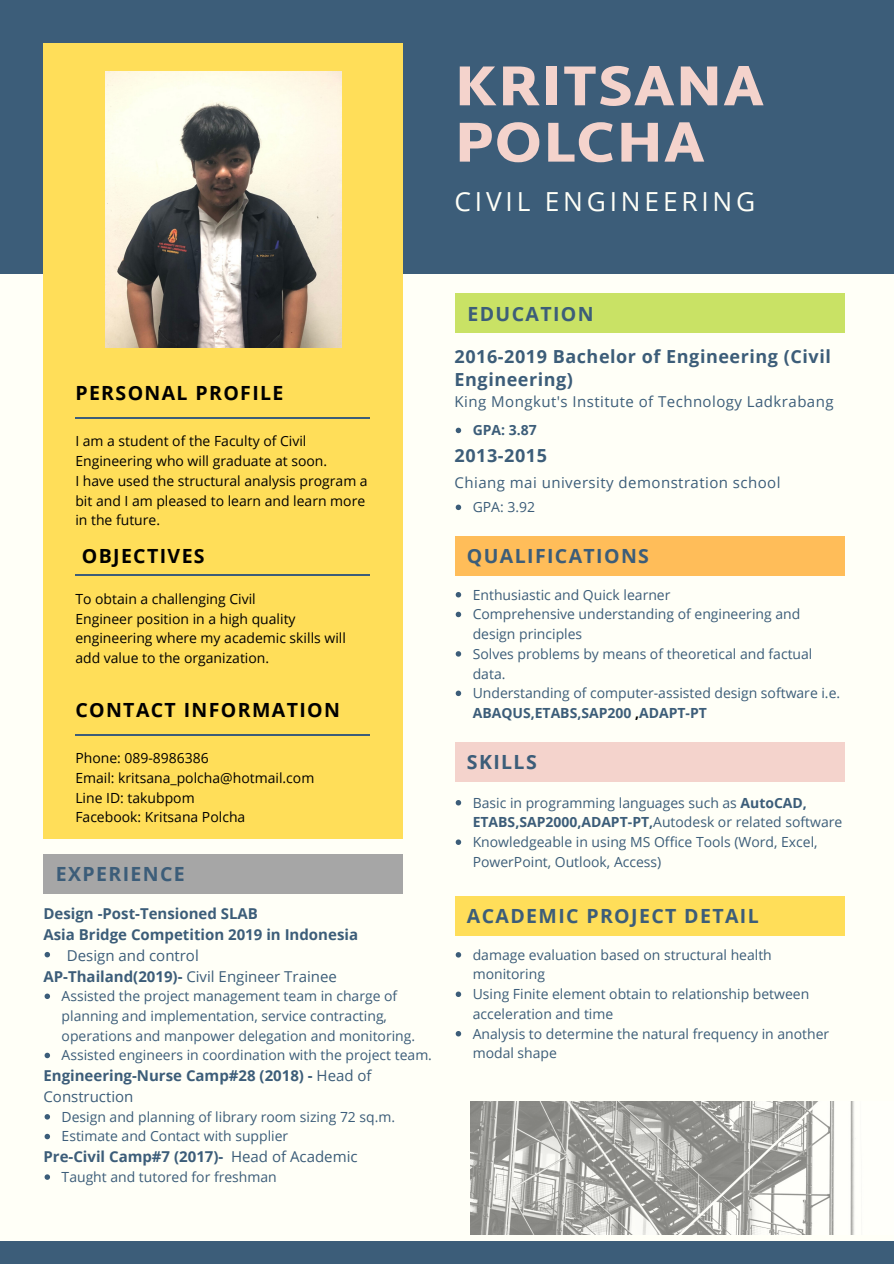
<style>
.page{position:relative;width:894px;height:1264px;background:#fff}
.page>*{position:absolute;margin:0;border:0;box-sizing:border-box;transform-origin:0 0}
.t1{font:900 57px/56.2px "Martel Sans";letter-spacing:.02em;color:#f4d3cc}
.t2{font:26.25px "Open Sans";letter-spacing:.145em;color:#fffff7}
.t3{font:700 19.5px "Open Sans";letter-spacing:.07em;color:#3c5d79}
.t4{font:700 19.5px "Open Sans";letter-spacing:.07em;color:#000}
.t5{font:700 18px/23px "Open Sans";letter-spacing:.03em;color:#3c5d79}
.t6{font:700 15px/20.9px "Open Sans";color:#3c5d79}
.t7{font:15px "Open Sans";letter-spacing:.03em;color:#3c5d79}
.t8{font:15px "Open Sans";color:#3c5d79}
.t9{font:13.95px/19.6px "Open Sans";color:#3c5d79}
.t10{font:13.95px/19.6px "Open Sans";color:#000}
.t11{font:700 13.95px "Open Sans";color:#3c5d79}
.s1{font-weight:700}
.s2{font-weight:400}
.s3{font-weight:700;color:#000}
</style>
<div class="page">
<div style="left:0;top:0;width:893px;height:1263px;background:#fffff7"></div>
<div style="left:0;top:0;width:893px;height:274px;background:#3c5d79"></div>
<div style="left:0;top:1241px;width:893px;height:22px;background:#3c5d79"></div>
<div style="left:454px;top:294px;width:390px;height:39px;background:#c9e265"></div>
<div style="left:454px;top:536px;width:390px;height:39px;background:#ffbd59"></div>
<div style="left:454px;top:742px;width:390px;height:39px;background:#f4d3cc"></div>
<div style="left:43px;top:43px;width:360px;height:795px;background:#ffde59"></div>
<hr style="left:75px;top:417px;width:294px;height:1px;background:#3c5d79">
<hr style="left:75px;top:734px;width:294px;height:1px;background:#3c5d79">
<hr style="left:75px;top:575px;width:294px;height:1px;background:#3c5d79">
<img style="left:105px;top:71px;width:236px;height:276px">
<svg style="left:455px;top:427px;width:6px;height:6px"></svg>
<svg style="left:455px;top:504px;width:6px;height:6px"></svg>
<svg style="left:455px;top:800px;width:6px;height:5px"></svg>
<svg style="left:455px;top:839px;width:6px;height:6px"></svg>
<svg style="left:455px;top:592px;width:6px;height:5px"></svg>
<svg style="left:455px;top:611px;width:6px;height:6px"></svg>
<svg style="left:455px;top:651px;width:6px;height:5px"></svg>
<svg style="left:455px;top:690px;width:6px;height:6px"></svg>
<div style="left:43px;top:854px;width:360px;height:39px;background:#a6a6a6"></div>
<svg style="left:45px;top:951px;width:5px;height:6px"></svg>
<svg style="left:45px;top:993px;width:5px;height:6px"></svg>
<svg style="left:45px;top:1052px;width:5px;height:6px"></svg>
<svg style="left:45px;top:1114px;width:5px;height:5px"></svg>
<svg style="left:45px;top:1133px;width:5px;height:6px"></svg>
<svg style="left:45px;top:1174px;width:5px;height:5px"></svg>
<div style="left:454px;top:896px;width:390px;height:39px;background:#ffde59"></div>
<svg style="left:455px;top:952px;width:6px;height:5px"></svg>
<svg style="left:455px;top:991px;width:6px;height:6px"></svg>
<svg style="left:455px;top:1031px;width:6px;height:5px"></svg>
<img style="left:470px;top:1101px;width:384px;height:132px">
<h1 class="t1" style="left:454px;top:57px;width:311px">KRITSANA<br>POLCHA</h1>
<h2 class="t2" style="left:454px;top:182px;width:302px">CIVIL ENGINEERING</h2>
<h3 class="t4" style="left:75px;top:379px;width:209px">PERSONAL PROFILE</h3>
<p class="t10" style="left:75px;top:431px;width:294px">I am a student of the Faculty of Civil Engineering who will graduate at soon.<br>I have used the structural analysis program a bit and I am pleased to learn and learn more in the future.</p>
<h3 class="t4" style="left:82px;top:542px;width:124px">OBJECTIVES</h3>
<p class="t10" style="left:75px;top:588px;width:272px">To obtain a challenging Civil<br>Engineer position in a high quality engineering where my academic skills will add value to the organization.</p>
<h3 class="t4" style="left:75px;top:695px;width:266px">CONTACT INFORMATION</h3>
<p class="t10" style="left:75px;top:748px;width:240px">Phone: 089-8986386<br>Email: kritsana_polcha@hotmail.com<br>Line ID: takubpom<br>Facebook: Kritsana Polcha</p>
<h3 class="t3" style="left:56px;top:860px;width:130px">EXPERIENCE</h3>
<p class="t6" style="left:43px;top:902px;width:316px">Design -Post-Tensioned SLAB<br>Asia Bridge Competition 2019 in Indonesia</p>
<p class="t8" style="left:43px;top:965px;width:295px"><span class="s1">AP-Thailand(2019)-</span> Civil Engineer Trainee</p>
<p class="t8" style="left:67px;top:944px;width:133px">Design and control</p>
<p class="t9" style="left:62px;top:986px;width:372px">Assisted the project management team in charge of planning and implementation, service contracting, operations and manpower delegation and monitoring.<br>Assisted engineers in coordination with the project team.</p>
<p class="t6" style="left:43px;top:1064px;width:329px">Engineering-Nurse Camp#28 (2018) - <span class="s2">Head of<br>Construction</span></p>
<p class="t9" style="left:62px;top:1106px;width:335px">Design and planning of library room sizing 72 sq.m.<br>Estimate and Contact with supplier</p>
<p class="t9" style="left:62px;top:1166px;width:216px">Taught and tutored for freshman</p>
<p class="t6" style="left:43px;top:1145px;width:315px">Pre-Civil Camp#7 (2017)- <span class="s2">Head of Academic</span></p>
<h3 class="t3" style="left:467px;top:300px;width:128px">EDUCATION</h3>
<p class="t5" style="left:454px;top:345px;width:378px">2016-2019 Bachelor of Engineering (Civil<br>Engineering)</p>
<p class="t7" style="left:454px;top:391px;width:380px">King Mongkut's Institute of Technology Ladkrabang</p>
<p class="t11" style="left:472px;top:420px;width:65px">GPA: 3.87</p>
<p class="t5" style="left:454px;top:443px;width:94px">2013-2015</p>
<p class="t7" style="left:454px;top:472px;width:327px">Chiang mai university demonstration school</p>
<p class="t9" style="left:472px;top:497px;width:64px">GPA: 3.92</p>
<h3 class="t3" style="left:467px;top:542px;width:183px">QUALIFICATIONS</h3>
<p class="t9" style="left:472px;top:584px;width:369px">Enthusiastic and Quick learner<br>Comprehensive understanding of engineering and design principles<br>Solves problems by means of theoretical and factual data.<br>Understanding of computer-assisted design software i.e.<br><span class="s1">ABAQUS,ETABS,SAP200</span> <span class="s3">,</span><span class="s1">ADAPT-PT</span></p>
<h3 class="t3" style="left:467px;top:748px;width:71px">SKILLS</h3>
<p class="t9" style="left:472px;top:792px;width:371px">Basic in programming languages such as <span class="s1">AutoCAD, ETABS,SAP2000,ADAPT-PT,</span>Autodesk or related software Knowledgeable in using MS Office Tools (Word, Excel, PowerPoint, Outlook, Access)</p>
<h3 class="t3" style="left:467px;top:902px;width:293px">ACADEMIC PROJECT DETAIL</h3>
<p class="t9" style="left:472px;top:944px;width:358px">damage evaluation based on structural health monitoring<br>Using Finite element obtain to relationship between acceleration and time<br>Analysis to determine the natural frequency in another modal shape</p>
</div>
